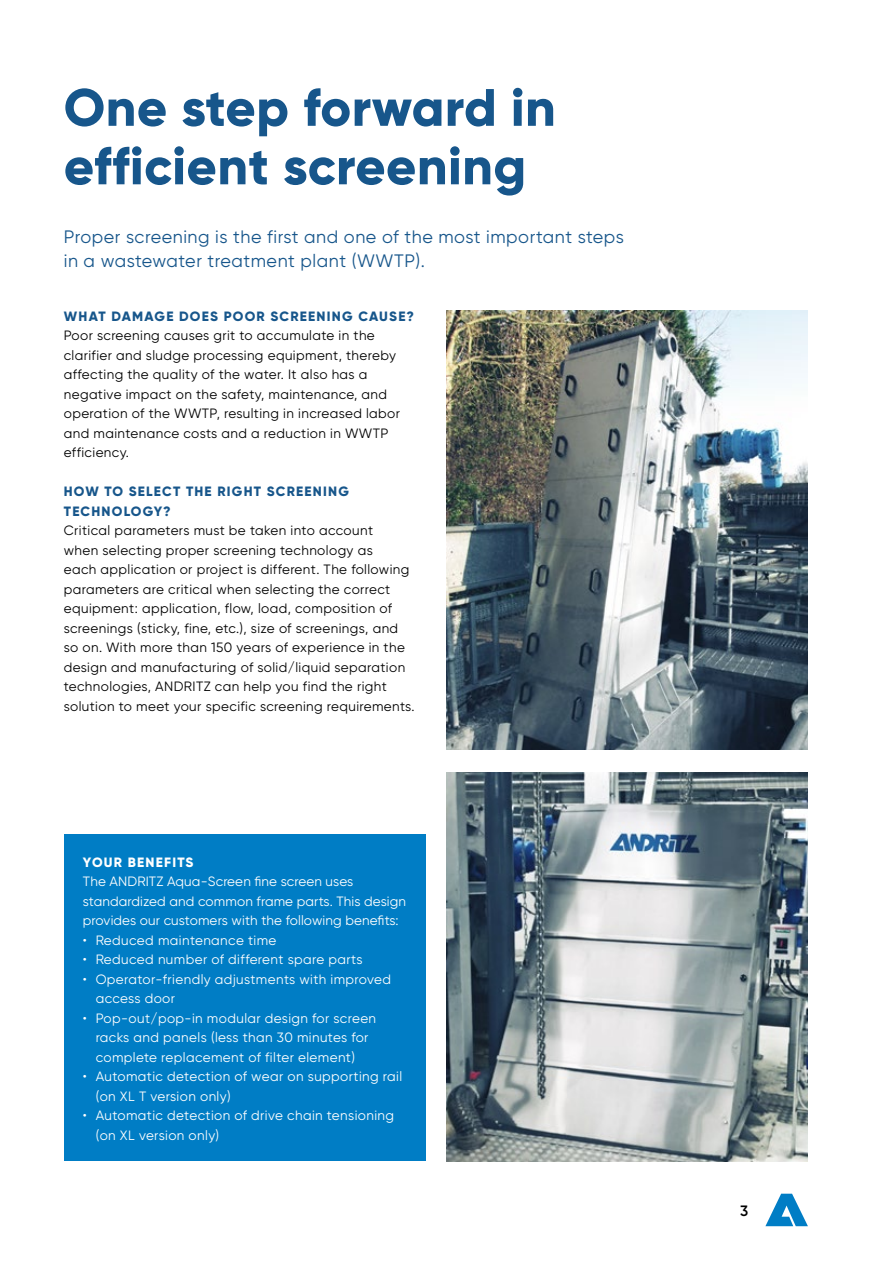
<style>
.page{position:relative;width:893px;height:1263px;background:#fff}
.page>*{position:absolute;margin:0;border:0;box-sizing:border-box;transform-origin:0 0}
.t1{font:800 52.5px/58.5px "Gilroy";letter-spacing:.01em;color:#17568b}
.t2{font:18px/24px "Gilroy";letter-spacing:.03em;color:#17568b}
.t3{font:600 15px "Gilroy";color:#000}
.t4{font:13.5px/19.5px "Gilroy";letter-spacing:.03em;color:#000}
.t5{font:13.5px/19.5px "Gilroy";letter-spacing:.03em;color:#fff}
.t6{font:13.5px/19.5px "Gilroy";letter-spacing:.01em;color:#fff}
.t7{font:800 13.5px/19.5px "Gilroy";letter-spacing:.09em;color:#17568b}
.t8{font:800 13.5px "Gilroy";letter-spacing:.09em;color:#fff}
</style>
<div class="page">
<svg style="left:765px;top:1194px;width:43px;height:32px"></svg>
<div style="left:64px;top:834px;width:361px;height:327px;background:#007dc5"></div>
<img style="left:446px;top:310px;width:362px;height:440px">
<img style="left:446px;top:772px;width:362px;height:389px">
<h1 class="t1" style="left:64px;top:78px;width:493px">One step forward in efficient screening</h1>
<h2 class="t2" style="left:64px;top:224px;width:562px">Proper screening is the first and one of the most important steps in a wastewater treatment plant (WWTP).</h2>
<p class="t7" style="left:64px;top:306px;width:352px">WHAT DAMAGE DOES POOR SCREENING CAUSE?</p>
<p class="t4" style="left:64px;top:326px;width:338px">Poor screening causes grit to accumulate in the clarifier and sludge processing equipment, thereby affecting the quality of the water. It also has a negative impact on the safety, maintenance, and operation of the WWTP, resulting in increased labor and maintenance costs and a reduction in WWTP efficiency.</p>
<p class="t7" style="left:64px;top:482px;width:287px">HOW TO SELECT THE RIGHT SCREENING<br>TECHNOLOGY?</p>
<p class="t4" style="left:64px;top:521px;width:352px">Critical parameters must be taken into account<br>when selecting proper screening technology as<br>each application or project is different. The following parameters are critical when selecting the correct equipment: application, flow, load, composition of screenings (sticky, fine, etc.), size of screenings, and so on. With more than 150 years of experience in the design and manufacturing of solid/liquid separation technologies, ANDRITZ can help you find the right solution to meet your specific screening requirements.</p>
<p class="t8" style="left:83px;top:854px;width:112px">YOUR BENEFITS</p>
<p class="t6" style="left:83px;top:872px;width:325px">The ANDRITZ Aqua-Screen fine screen uses standardized and common frame parts. This design provides our customers with the following benefits:</p>
<p class="t5" style="left:83px;top:930px;width:195px">• Reduced maintenance time</p>
<p class="t5" style="left:83px;top:950px;width:281px">• Reduced number of different spare parts</p>
<p class="t5" style="left:96px;top:969px;width:297px;text-indent:-13px">• Operator-friendly adjustments with improved access door</p>
<p class="t5" style="left:96px;top:1008px;width:282px;text-indent:-13px">• Pop-out/pop-in modular design for screen racks and panels (less than 30 minutes for complete replacement of filter element)</p>
<p class="t5" style="left:96px;top:1067px;width:308px;text-indent:-13px">• Automatic detection of wear on supporting rail (on XL T version only)</p>
<p class="t5" style="left:96px;top:1106px;width:300px;text-indent:-13px">• Automatic detection of drive chain tensioning (on XL version only)</p>
<p class="t3" style="left:740px;top:1201px;width:10px">3</p>
</div>
